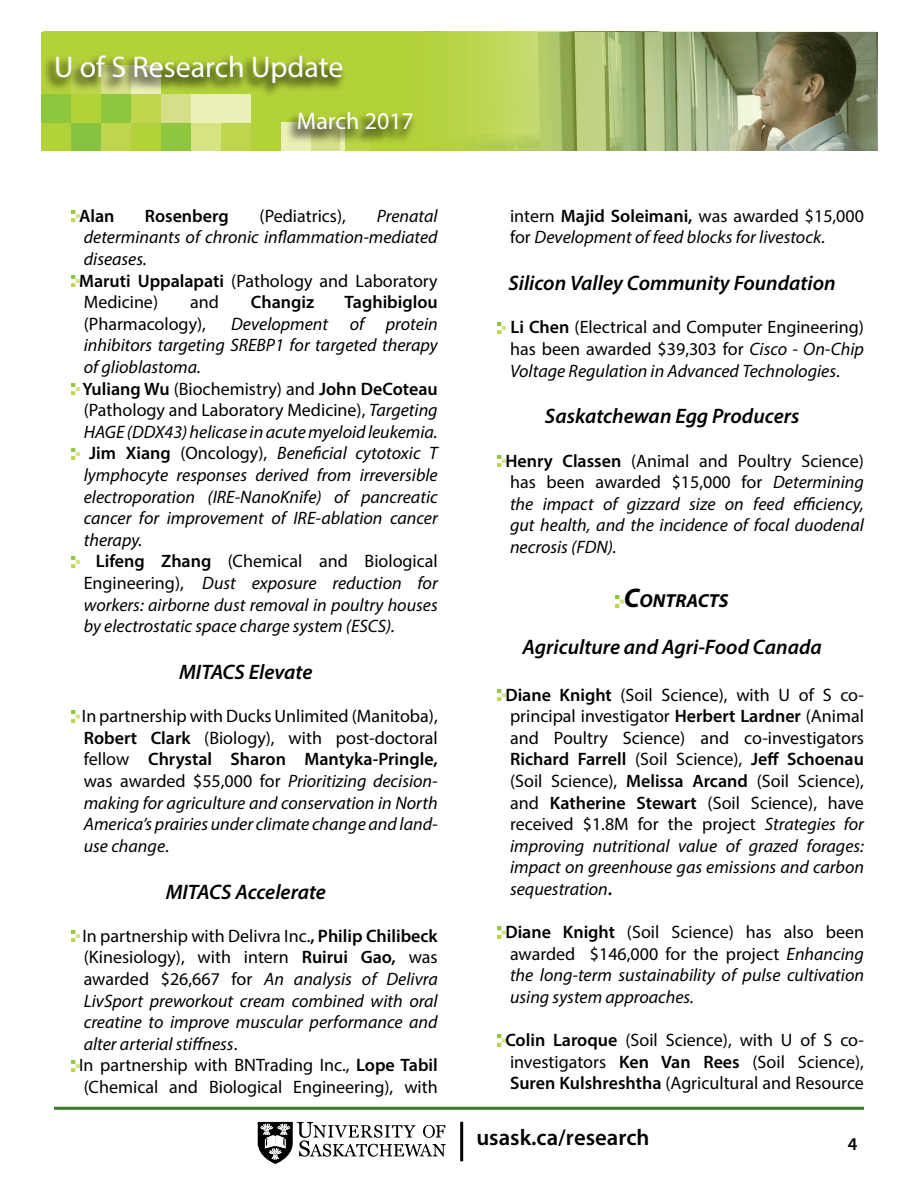
<style>
.page{position:relative;width:918px;height:1188px;background:#fff}
.page>*{position:absolute;margin:0;border:0;box-sizing:border-box;transform-origin:0 0}
.t1{font:30px "Myriad Pro";color:#fff}
.t2{font:24px "Myriad Pro";color:#fff}
.t3{font:600 22.65px "Myriad Pro";color:#000}
.t4{font:italic 600 21px "Myriad Pro";color:#000}
.t5{font:italic 700 18.9px "Myriad Pro";color:#000}
.t6{font:italic 18px/21.6px "Myriad Pro";color:#000;text-align:justify}
.t7{font:18px/21.6px "Myriad Pro";color:#000;text-align:justify}
.t8{font:600 18px "Myriad Pro";color:#000}
.s1{font-weight:600;font-style:normal}
.s2{font-style:normal}
.s3{font-weight:400}
.s4{font-style:italic}
.s5{font-weight:600}
.s6{font-size:27px}
</style>
<div class="page">
<hr style="left:54px;top:1107px;width:810px;height:3px;background:#387c2b">
<svg style="left:41px;top:32px;width:836px;height:119px;background:#8f9a56"></svg>
<div style="left:41px;top:122px;width:30px;height:28px;background:#b2d239"></div>
<div style="left:71px;top:122px;width:30px;height:28px;background:#86c440"></div>
<div style="left:101px;top:122px;width:30px;height:28px;background:#bdd64e"></div>
<div style="left:131px;top:122px;width:30px;height:28px;background:#b2d239"></div>
<div style="left:161px;top:122px;width:30px;height:28px;background:#8ec63e"></div>
<div style="left:191px;top:122px;width:30px;height:28px;background:#d6e380"></div>
<div style="left:221px;top:122px;width:30px;height:28px;background:#bdd64e"></div>
<div style="left:251px;top:122px;width:30px;height:28px;background:#b2d239"></div>
<div style="left:281px;top:122px;width:30px;height:28px;background:#ecf0b7"></div>
<div style="left:311px;top:122px;width:29px;height:28px;background:#d5df89"></div>
<svg style="left:340px;top:145px;width:6px;height:5px"></svg>
<div style="left:41px;top:94px;width:30px;height:28px;background:#8ec63e"></div>
<div style="left:71px;top:94px;width:30px;height:28px;background:#b2d239"></div>
<div style="left:101px;top:94px;width:30px;height:28px;background:#8ec63e"></div>
<div style="left:131px;top:94px;width:30px;height:28px;background:#bdd64e"></div>
<div style="left:161px;top:94px;width:30px;height:28px;background:#d5df89"></div>
<div style="left:191px;top:94px;width:30px;height:28px;background:#ecf0b7"></div>
<div style="left:221px;top:94px;width:30px;height:28px;background:#ecf0b7"></div>
<div style="left:41px;top:66px;width:30px;height:28px;background:#b2d239"></div>
<svg style="left:346px;top:32px;width:367px;height:119px;background:#aec760"></svg>
<div style="left:42px;top:53px;width:305px;height:45px;background:#000;opacity:.5"></div>
<div style="left:285px;top:110px;width:132px;height:35px;background:#000;opacity:.5"></div>
<svg style="left:258px;top:1122px;width:188px;height:42px"></svg>
<hr style="left:460px;top:1122px;width:3px;height:39px;background:#000">
<svg style="left:71px;top:210px;width:8px;height:12px"></svg>
<svg style="left:71px;top:275px;width:8px;height:12px"></svg>
<svg style="left:71px;top:383px;width:8px;height:12px"></svg>
<svg style="left:71px;top:448px;width:8px;height:11px"></svg>
<svg style="left:71px;top:556px;width:8px;height:11px"></svg>
<svg style="left:71px;top:711px;width:8px;height:11px"></svg>
<svg style="left:71px;top:930px;width:8px;height:12px"></svg>
<svg style="left:71px;top:1060px;width:8px;height:11px"></svg>
<svg style="left:497px;top:322px;width:8px;height:11px"></svg>
<svg style="left:497px;top:455px;width:8px;height:12px"></svg>
<svg style="left:616px;top:596px;width:8px;height:11px"></svg>
<svg style="left:497px;top:689px;width:8px;height:12px"></svg>
<svg style="left:497px;top:927px;width:8px;height:11px"></svg>
<svg style="left:497px;top:1035px;width:8px;height:11px"></svg>
<h1 class="t1" style="left:54px;top:48px;width:291px">U of S Research Update</h1>
<h2 class="t2" style="left:297px;top:106px;width:119px">March 2017</h2>
<p class="t8" style="left:79px;top:204px;width:37px">Alan</p>
<p class="t8" style="left:145px;top:204px;width:85px">Rosenberg</p>
<p class="t7" style="left:260px;top:205px;width:88px">(Pediatrics),</p>
<p class="t6" style="left:79px;top:205px;width:360px;text-align:left;text-indent:298px">Prenatal determinants of chronic inflammation-mediated diseases.<br><span class="s1">Maruti Uppalapati</span> <span class="s2">(Pathology and Laboratory<br>Medicine)</span></p>
<p class="t7" style="left:190px;top:291px;width:30px">and</p>
<p class="t8" style="left:251px;top:291px;width:65px">Changiz</p>
<p class="t8" style="left:345px;top:291px;width:95px">Taghibiglou</p>
<p class="t7" style="left:84px;top:313px;width:124px">(Pharmacology),</p>
<p class="t6" style="left:231px;top:313px;width:208px">Development of protein</p>
<p class="t6" style="left:84px;top:334px;width:356px">inhibitors targeting SREBP1 for targeted therapy</p>
<p class="t6" style="left:84px;top:356px;width:119px">of glioblastoma.</p>
<p class="t8" style="left:82px;top:377px;width:357px">Yuliang Wu <span class="s3">(Biochemistry) and</span> John DeCoteau</p>
<p class="t7" style="left:84px;top:399px;width:355px">(Pathology and Laboratory Medicine), <span class="s4">Targeting</span></p>
<p class="t6" style="left:84px;top:421px;width:355px">HAGE (DDX43) helicase in acute myeloid leukemia.</p>
<p class="t6" style="left:89px;top:442px;width:350px"><span class="s1">Jim Xiang</span> <span class="s2">(Oncology),</span> Beneficial cytotoxic T</p>
<p class="t6" style="left:84px;top:464px;width:356px">lymphocyte responses derived from irreversible</p>
<p class="t6" style="left:84px;top:486px;width:355px">electroporation (IRE-NanoKnife) of pancreatic</p>
<p class="t6" style="left:84px;top:507px;width:355px">cancer for improvement of IRE-ablation cancer</p>
<p class="t6" style="left:84px;top:529px;width:60px">therapy.</p>
<p class="t7" style="left:96px;top:550px;width:343px"><span class="s5">Lifeng Zhang</span> (Chemical and Biological</p>
<p class="t6" style="left:84px;top:572px;width:355px"><span class="s2">Engineering),</span> Dust exposure reduction for</p>
<p class="t6" style="left:84px;top:594px;width:356px">workers: airborne dust removal in poultry houses</p>
<p class="t6" style="left:84px;top:615px;width:313px">by electrostatic space charge system (ESCS).</p>
<p class="t4" style="left:179px;top:659px;width:135px">MITACS Elevate</p>
<p class="t6" style="left:82px;top:705px;width:357px"><span class="s2">In partnership with Ducks Unlimited (Manitoba), </span><span class="s1">Robert Clark</span> <span class="s2">(Biology), with post-doctoral fellow</span> <span class="s1">Chrystal Sharon Mantyka-Pringle, </span><span class="s2">was awarded $55,000 for</span> Prioritizing decision&shy;making for agriculture and conservation in North America’s prairies under climate change and land&shy;use change<span class="s2">.</span></p>
<p class="t4" style="left:166px;top:878px;width:162px">MITACS Accelerate</p>
<p class="t7" style="left:79px;top:925px;width:360px;text-align:left">In partnership with Delivra Inc.<span class="s5">, Philip Chilibeck </span>(Kinesiology), with intern <span class="s5">Ruirui Gao,</span> was awarded $26,667 for <span class="s4">An analysis of Delivra LivSport preworkout cream combined with oral creatine to improve muscular performance and alter arterial stiffness</span>.<br>In partnership with BNTrading Inc., <span class="s5">Lope Tabil </span>(Chemical and Biological Engineering), with</p>
<p class="t6" style="left:510px;top:205px;width:356px"><span class="s2">intern</span> <span class="s1">Majid Soleimani,</span> <span class="s2">was awarded $15,000 for</span> Development of feed blocks for livestock<span class="s2">.</span></p>
<p class="t4" style="left:508px;top:270px;width:329px">Silicon Valley Community Foundation</p>
<p class="t7" style="left:510px;top:316px;width:355px"><span class="s5">Li Chen</span> (Electrical and Computer Engineering) has been awarded $39,303 for <span class="s4">Cisco - On-Chip Voltage Regulation in Advanced Technologies</span>.</p>
<p class="t4" style="left:545px;top:403px;width:256px">Saskatchewan Egg Producers</p>
<p class="t6" style="left:505px;top:450px;width:360px"><span class="s1">Henry Classen</span> <span class="s2">(Animal and Poultry Science) has been awarded $15,000 for</span> Determining the impact of gizzard size on feed efficiency, gut health, and the incidence of focal duodenal necrosis (FDN).</p>
<p class="t5" style="left:624px;top:588px;width:106px"><span class="s6">C</span>ONTRACTS</p>
<p class="t4" style="left:522px;top:633px;width:301px">Agriculture and Agri-Food Canada</p>
<p class="t7" style="left:505px;top:684px;width:360px"><span class="s5">Diane Knight</span> (Soil Science), with U of S co&shy;principal investigator <span class="s5">Herbert Lardner</span> (Animal and Poultry Science) and co-investigators <span class="s5">Richard Farrell</span> (Soil Science), <span class="s5">Jeff Schoenau </span>(Soil Science), <span class="s5">Melissa Arcand</span> (Soil Science), and <span class="s5">Katherine Stewart</span> (Soil Science), have received $1.8M for the project <span class="s4">Strategies for improving nutritional value of grazed forages: impact on greenhouse gas emissions and carbon sequestration</span><span class="s5">.</span></p>
<p class="t6" style="left:505px;top:921px;width:360px"><span class="s1">Diane Knight</span> <span class="s2">(Soil Science) has also been awarded $146,000 for the project</span> Enhancing the long-term sustainability of pulse cultivation using system approaches.</p>
<p class="t7" style="left:505px;top:1029px;width:360px"><span class="s5">Colin Laroque</span> (Soil Science), with U of S co&shy;investigators <span class="s5">Ken Van Rees</span> (Soil Science), <span class="s5">Suren Kulshreshtha</span> (Agricultural and Resource</p>
<p class="t3" style="left:476px;top:1123px;width:175px">usask.ca/research</p>
<p class="t8" style="left:848px;top:1132px;width:11px">4</p>
</div>
